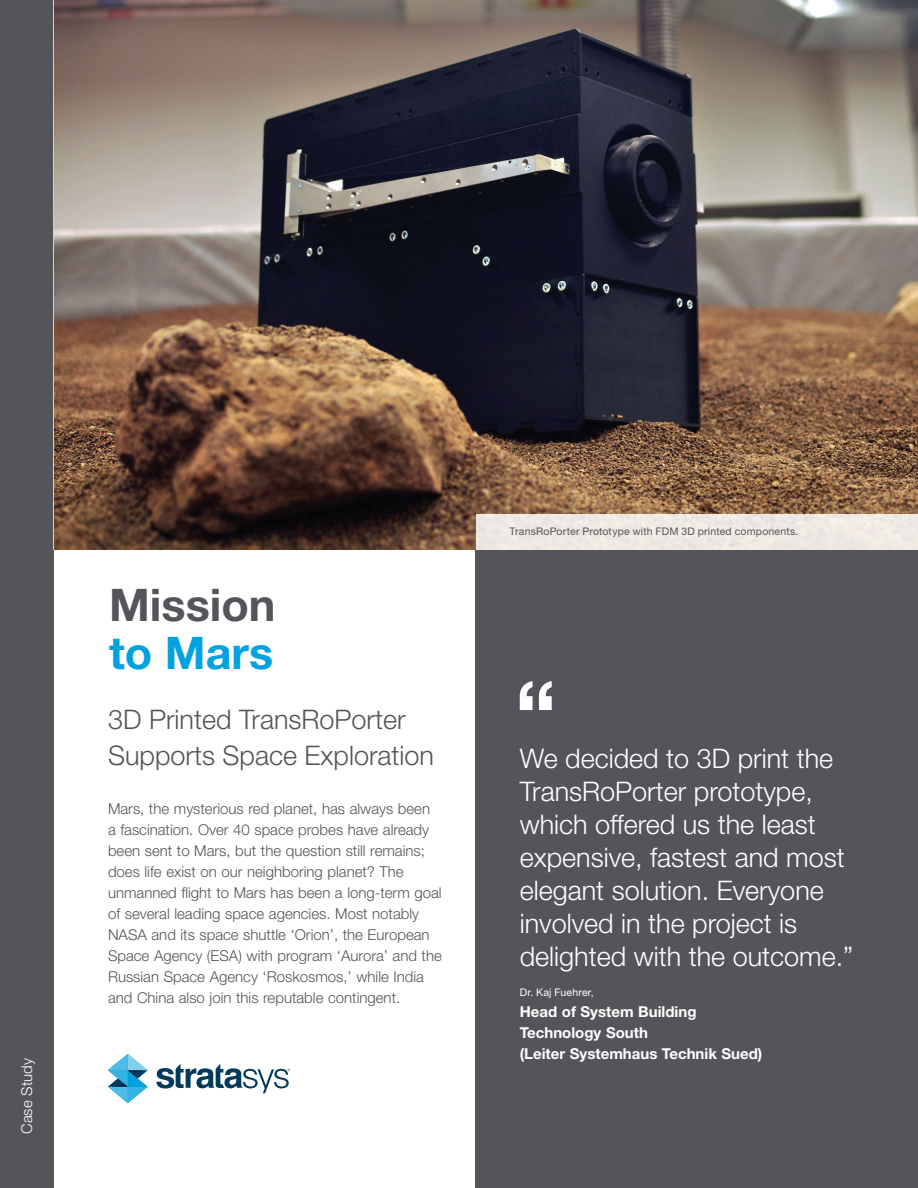
<style>
.page{position:relative;width:918px;height:1188px;background:#fff}
.page>*{position:absolute;margin:0;border:0;box-sizing:border-box;transform-origin:0 0}
.Page_Title{font:700 45px/48px "Helvetica Neue LT Std";color:#54555a}
.Pull_out_Quote{font:300 27px/33px "Helvetica Neue LT Std";color:#fff}
.Intro_copy{font:300 27px/36px "Helvetica Neue LT Std";color:#54555a}
.Para{font:300 15px/21px "Helvetica Neue LT Std";color:#54555a}
.Attribution_-_Compan{font:700 15px/21px "Helvetica Neue LT Std";color:#fff}
.t1{font:300 15px "Helvetica Neue LT Std";letter-spacing:.005em;color:#fff}
.Caption{font:10.5px "Helvetica Neue LT Std";letter-spacing:.02em;color:#54555a}
.Attribution_-_Name{font:10.5px "Helvetica Neue LT Std";letter-spacing:.02em;color:#fff}
.s1{color:#00a2df}
</style>
<div class="page">
<div style="left:0;top:0;width:54px;height:1188px;background:#54555a"></div>
<svg style="left:108px;top:1054px;width:40px;height:49px"></svg>
<svg style="left:156px;top:1064px;width:134px;height:29px"></svg>
<div style="left:476px;top:549px;width:442px;height:639px;background:#54555a"></div>
<svg style="left:520px;top:681px;width:32px;height:29px"></svg>
<img style="left:54px;top:0;width:864px;height:549px">
<div style="left:476px;top:514px;width:442px;height:35px;background:#efe9e4"></div>
<p class="t1" style="left:18px;top:1134px;width:77px;rotate:-90deg">Case Study</p>
<p class="Page_Title" style="left:109px;top:580px;width:168px">Mission <span class="s1">to Mars</span></p>
<p class="Intro_copy" style="left:108px;top:701px;width:328px">3D Printed TransRoPorter<br>Supports Space Exploration</p>
<p class="Para" style="left:108px;top:798px;width:335px">Mars, the mysterious red planet, has always been<br>a fascination. Over 40 space probes have already been sent to Mars, but the question still remains; does life exist on our neighboring planet? The unmanned flight to Mars has been a long-term goal of several leading space agencies. Most notably NASA and its space shuttle ‘Orion’, the European Space Agency (ESA) with program ‘Aurora’ and the Russian Space Agency ‘Roskosmos,’ while India and China also join this reputable contingent.</p>
<p class="Caption" style="left:510px;top:525px;width:290px">TransRoPorter Prototype with FDM 3D printed components.</p>
<p class="Pull_out_Quote" style="left:520px;top:742px;width:335px">We decided to 3D print the<br>TransRoPorter prototype, which offered us the least expensive, fastest and most elegant solution. Everyone involved in the project is delighted with the outcome.”</p>
<p class="Attribution_-_Name" style="left:520px;top:986px;width:76px">Dr. Kaj Fuehrer,</p>
<p class="Attribution_-_Compan" style="left:520px;top:1001px;width:244px">Head of System Building<br>Technology South<br>(Leiter Systemhaus Technik Sued)</p>
</div>
